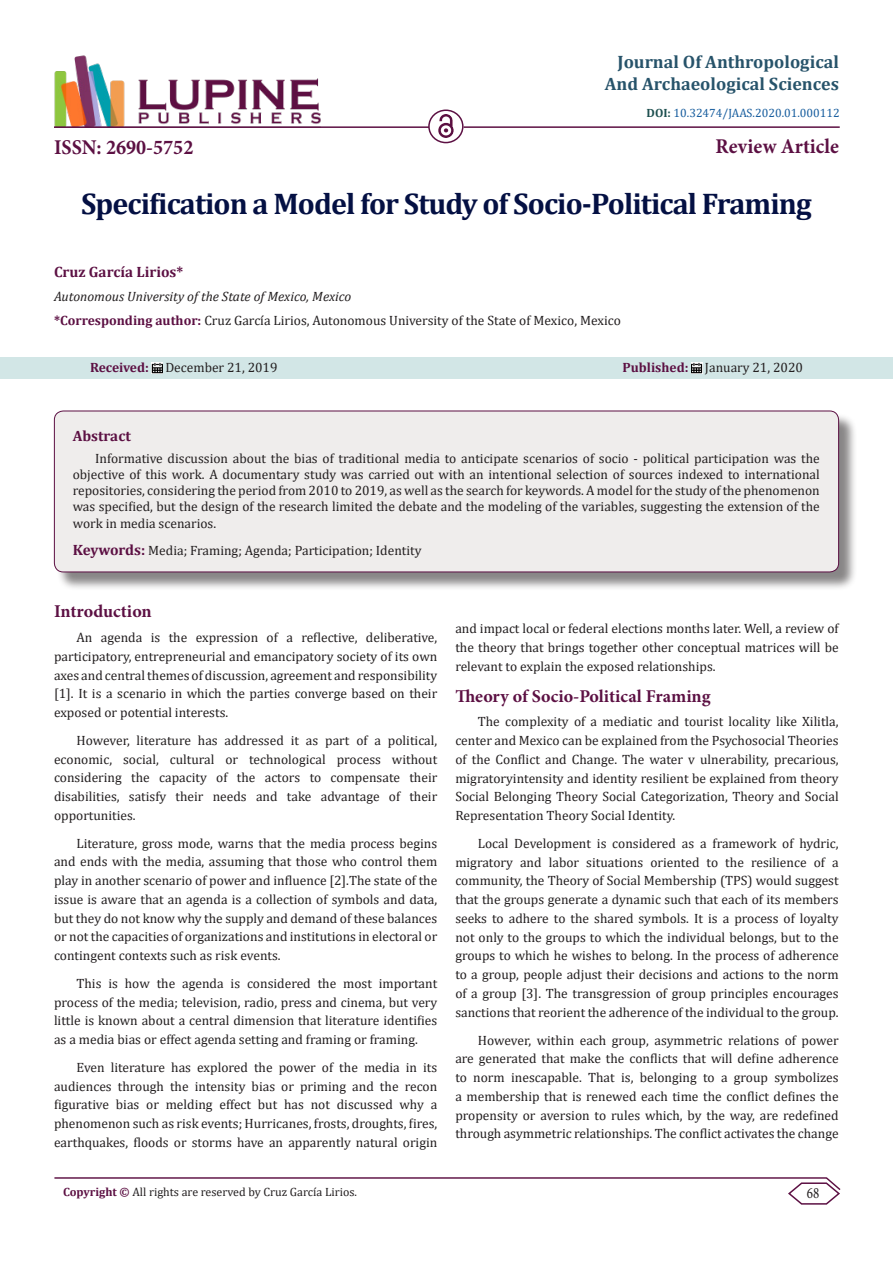
<style>
.page{position:relative;width:893px;height:1263px;background:#fff}
.page>*{position:absolute;margin:0;border:0;box-sizing:border-box;transform-origin:0 0}
.t1{font:700 30px "Cambria";letter-spacing:-.03em;color:#041043}
.t2{font:700 21px "Minion Pro";color:#5c1043;scale:.96 1}
.t3{font:700 18px/21.6px "Cambria";color:#27536a;text-align:right}
.t4{font:700 18px "Minion Pro";color:#5c1043}
.t5{font:15.75px "Minion Pro";color:#231f20;scale:.83 1}
.t6{font:700 15px "Cambria";color:#5c1043}
.t7{font:13.5px/18.8px "Cambria";color:#231f20;text-align:justify}
.t8{font:italic 13.5px "Cambria";color:#231f20}
.t9{font:12px "Cambria";color:#231f20}
.t10{font:12px "Cambria";color:#175d9e}
.s1{font-weight:700;color:#1e5050}
.s2{font-weight:700;color:#5c1043}
.s3{font-weight:700;font-size:15px;color:#5c1043}
</style>
<div class="page">
<hr style="left:54px;top:1177px;width:773px;height:2px;background:#5c1043">
<svg style="left:787px;top:1177px;width:54px;height:28px"></svg>
<img style="left:54px;top:55px;width:267px;height:71px">
<hr style="left:54px;top:126px;width:375px;height:2px;background:#5c1043">
<img style="left:438px;top:115px;width:15px;height:23px">
<div style="left:0;top:357px;width:893px;height:22px;background:#d2e6e6"></div>
<svg style="left:152px;top:363px;width:11px;height:10px"></svg>
<svg style="left:691px;top:363px;width:11px;height:10px"></svg>
<div style="left:428px;top:109px;width:36px;height:34px;border:2px solid #5c1043;border-radius:50%"></div>
<hr style="left:464px;top:126px;width:376px;height:2px;background:#5c1043">
<div style="left:56px;top:413px;width:802px;height:178px;background:#231f20;opacity:.54"></div>
<div style="left:54px;top:411px;width:785px;height:161px;background:#efedec;border-radius:9px"></div>
<div style="left:54px;top:411px;width:785px;height:161px;border:1px solid #5c1043;border-radius:9px"></div>
<p class="t3" style="left:605px;top:50px;width:236px">Journal Of Anthropological<br>And Archaeological Sciences</p>
<p class="t10" style="left:647px;top:106px;width:195px"><span class="s1">DOI:</span> 10.32474/JAAS.2020.01.000112</p>
<p class="t2" style="left:716px;top:131px;width:130px">Review Article</p>
<p class="t1" style="left:81px;top:183px;width:732px">Specification a Model for Study of Socio-Political Framing</p>
<p class="t2" style="left:54px;top:133px;width:147px">ISSN: 2690-5752</p>
<p class="t6" style="left:54px;top:262px;width:131px">Cruz García Lirios*</p>
<p class="t8" style="left:54px;top:287px;width:299px">Autonomous University of the State of Mexico, Mexico</p>
<p class="t7" style="left:54px;top:311px;width:568px"><span class="s2">*Corresponding author:</span> Cruz García Lirios, Autonomous University of the State of Mexico, Mexico</p>
<p class="t7" style="left:90px;top:358px;width:189px"><span class="s2">Received:</span> December 21, 2019</p>
<p class="t7" style="left:622px;top:358px;width:182px"><span class="s2">Published:</span> January 21, 2020</p>
<p class="t6" style="left:73px;top:425px;width:60px">Abstract</p>
<p class="t7" style="left:73px;top:450px;width:749px;line-height:16.2px;text-indent:22px">Informative discussion about the bias of traditional media to anticipate scenarios of socio - political participation was the objective of this work. A documentary study was carried out with an intentional selection of sources indexed to international repositories, considering the period from 2010 to 2019, as well as the search for keywords. A model for the study of the phenomenon was specified, but the design of the research limited the debate and the modeling of the variables, suggesting the extension of the work in media scenarios.</p>
<p class="t7" style="left:73px;top:541px;width:350px"><span class="s3">Keywords:</span> Media; Framing; Agenda; Participation; Identity</p>
<p class="t4" style="left:54px;top:599px;width:99px">Introduction</p>
<p class="t7" style="left:54px;top:628px;width:385px;text-indent:22px">An agenda is the expression of a reflective, deliberative, participatory, entrepreneurial and emancipatory society of its own axes and central themes of discussion, agreement and responsibility [1]. It is a scenario in which the parties converge based on their exposed or potential interests.</p>
<p class="t7" style="left:54px;top:731px;width:385px;text-indent:22px">However, literature has addressed it as part of a political, economic, social, cultural or technological process without considering the capacity of the actors to compensate their disabilities, satisfy their needs and take advantage of their opportunities.</p>
<p class="t7" style="left:54px;top:833px;width:385px;text-indent:22px">Literature, gross mode, warns that the media process begins and ends with the media, assuming that those who control them play in another scenario of power and influence [2].The state of the issue is aware that an agenda is a collection of symbols and data, but they do not know why the supply and demand of these balances or not the capacities of organizations and institutions in electoral or contingent contexts such as risk events.</p>
<p class="t7" style="left:54px;top:974px;width:385px;text-indent:22px">This is how the agenda is considered the most important process of the media; television, radio, press and cinema, but very little is known about a central dimension that literature identifies as a media bias or effect agenda setting and framing or framing.</p>
<p class="t7" style="left:54px;top:1058px;width:385px;text-indent:22px">Even literature has explored the power of the media in its audiences through the intensity bias or priming and the recon figurative bias or melding effect but has not discussed why a phenomenon such as risk events; Hurricanes, frosts, droughts, fires, earthquakes, floods or storms have an apparently natural origin</p>
<p class="t7" style="left:455px;top:619px;width:385px">and impact local or federal elections months later. Well, a review of the theory that brings together other conceptual matrices will be relevant to explain the exposed relationships.</p>
<p class="t4" style="left:455px;top:683px;width:257px">Theory of Socio-Political Framing</p>
<p class="t7" style="left:455px;top:712px;width:385px;text-indent:22px">The complexity of a mediatic and tourist locality like Xilitla, center and Mexico can be explained from the Psychosocial Theories of the Conflict and Change. The water v ulnerability, precarious, migratoryintensity and identity resilient be explained from theory Social Belonging Theory Social Categorization, Theory and Social Representation Theory Social Identity.</p>
<p class="t7" style="left:455px;top:834px;width:385px;text-indent:22px">Local Development is considered as a framework of hydric, migratory and labor situations oriented to the resilience of a community, the Theory of Social Membership (TPS) would suggest that the groups generate a dynamic such that each of its members seeks to adhere to the shared symbols. It is a process of loyalty not only to the groups to which the individual belongs, but to the groups to which he wishes to belong. In the process of adherence to a group, people adjust their decisions and actions to the norm of a group [3]. The transgression of group principles encourages sanctions that reorient the adherence of the individual to the group.</p>
<p class="t7" style="left:455px;top:1030px;width:385px;text-indent:22px">However, within each group, asymmetric relations of power are generated that make the conflicts that will define adherence to norm inescapable. That is, belonging to a group symbolizes a membership that is renewed each time the conflict defines the propensity or aversion to rules which, by the way, are redefined through asymmetric relationships. The conflict activates the change</p>
<p class="t9" style="left:63px;top:1185px;width:296px"><span class="s2">Copyright ©</span> All rights are reserved by Cruz García Lirios.</p>
<p class="t5" style="left:807px;top:1183px;width:17px">68</p>
</div>
